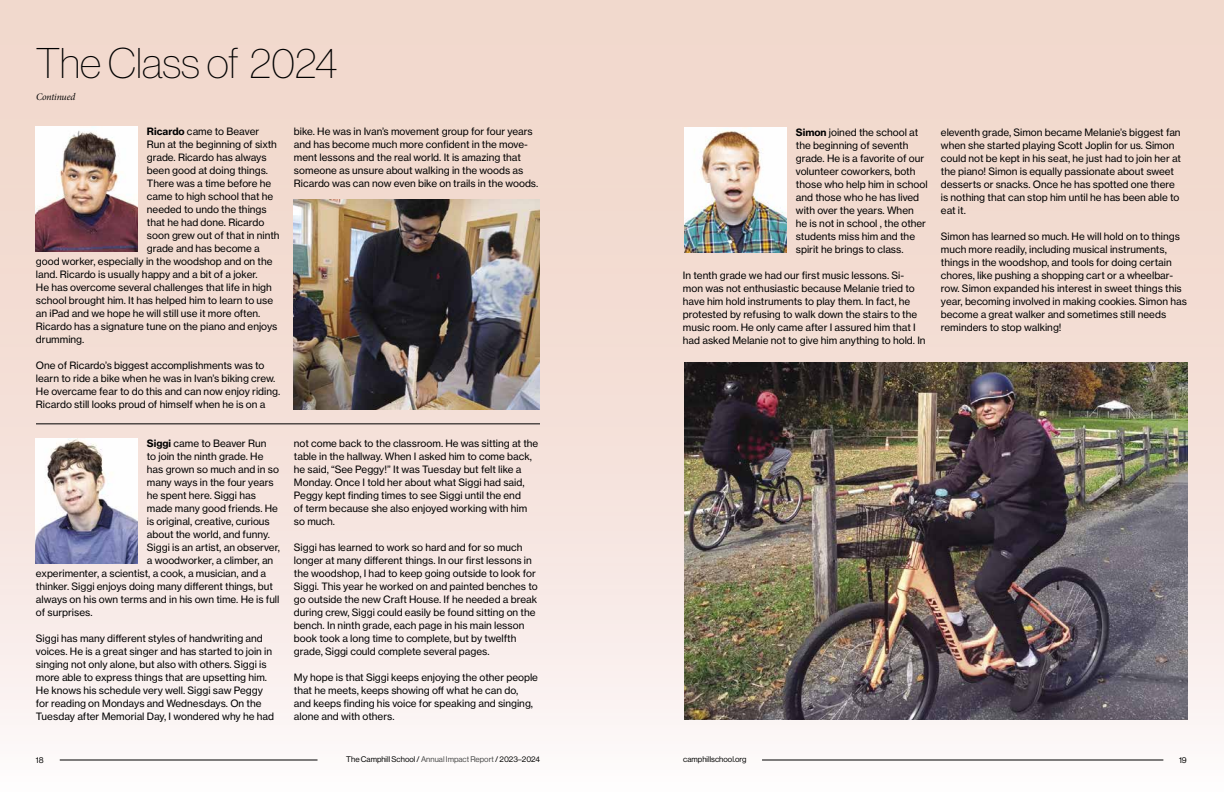
<style>
.page{position:relative;width:1224px;height:792px;background:#fff}
.page>*{position:absolute;margin:0;border:0;box-sizing:border-box;transform-origin:0 0}
.t1{font:42px "N Haas Grotesk DS Pro 25 Th";letter-spacing:-.005em;color:#000}
.t2{font:10px/13px "N Haas Grotesk TX Pro 55 Rg";color:#000}
.t3{font:10px "Minion Pro It Subh";letter-spacing:-.015em;color:#000}
.t4{font:8px "N Haas Grotesk DS Pro 55 Rg";color:#000}
.s1{font-family:"N Haas Grotesk TX Pro 75 Bd"}
.s2{color:#484848}
</style>
<div class="page">
<div style="left:0;top:0;width:1224px;height:792px;background:linear-gradient(to bottom,#efd2c5,#fbf4f3)"></div>
<img style="left:35px;top:126px;width:103px;height:126px">
<img style="left:35px;top:438px;width:103px;height:126px">
<img style="left:684px;top:127px;width:103px;height:126px">
<img style="left:684px;top:362px;width:504px;height:358px">
<img style="left:294px;top:199px;width:246px;height:211px">
<hr style="left:36px;top:424px;width:504px;height:1px;background:#000">
<hr style="left:762px;top:760px;width:401px;height:1px;background:#000">
<hr style="left:60px;top:760px;width:258px;height:1px;background:#000">
<h1 class="t1" style="left:36px;top:40px;width:303px">The Class of 2024</h1>
<p class="t3" style="left:36px;top:91px;width:41px">Continued</p>
<p class="t2" style="left:147px;top:125px;width:114px"><span class="s1">Ricardo</span> came to Beaver</p>
<p class="t2" style="left:147px;top:138px;width:132px">Run at the beginning of sixth</p>
<p class="t2" style="left:147px;top:151px;width:121px">grade. Ricardo has always</p>
<p class="t2" style="left:147px;top:164px;width:123px">been good at doing things.</p>
<p class="t2" style="left:147px;top:177px;width:126px">There was a time before he</p>
<p class="t2" style="left:147px;top:190px;width:128px">came to high school that he</p>
<p class="t2" style="left:147px;top:203px;width:121px">needed to undo the things</p>
<p class="t2" style="left:147px;top:216px;width:119px">that he had done. Ricardo</p>
<p class="t2" style="left:147px;top:229px;width:134px">soon grew out of that in ninth</p>
<p class="t2" style="left:147px;top:242px;width:114px">grade and has become a</p>
<p class="t2" style="left:36px;top:255px;width:238px">good worker, especially in the woodshop and on the</p>
<p class="t2" style="left:36px;top:268px;width:223px">land. Ricardo is usually happy and a bit of a joker.</p>
<p class="t2" style="left:36px;top:281px;width:237px">He has overcome several challenges that life in high</p>
<p class="t2" style="left:36px;top:294px;width:239px">school brought him. It has helped him to learn to use</p>
<p class="t2" style="left:36px;top:307px;width:226px">an iPad and we hope he will still use it more often.</p>
<p class="t2" style="left:36px;top:320px;width:243px">Ricardo has a signature tune on the piano and enjoys</p>
<p class="t2" style="left:36px;top:333px;width:50px">drumming.</p>
<p class="t2" style="left:36px;top:359px;width:246px">One of Ricardo’s biggest accomplishments was to learn to ride a bike when he was in Ivan’s biking crew.<br>He overcame fear to do this and can now enjoy riding.<br>Ricardo still looks proud of himself when he is on a</p>
<p class="t2" style="left:294px;top:125px;width:246px">bike. He was in Ivan’s movement group for four years and has become much more confident in the move&shy;ment lessons and the real world. It is amazing that someone as unsure about walking in the woods as Ricardo was can now even bike on trails in the woods.</p>
<p class="t2" style="left:147px;top:437px;width:121px"><span class="s1">Siggi</span> came to Beaver Run</p>
<p class="t2" style="left:147px;top:450px;width:118px">to join the ninth grade. He</p>
<p class="t2" style="left:147px;top:463px;width:134px">has grown so much and in so</p>
<p class="t2" style="left:147px;top:476px;width:128px">many ways in the four years</p>
<p class="t2" style="left:147px;top:489px;width:111px">he spent here. Siggi has</p>
<p class="t2" style="left:147px;top:502px;width:133px">made many good friends. He</p>
<p class="t2" style="left:147px;top:515px;width:124px">is original, creative, curious</p>
<p class="t2" style="left:147px;top:528px;width:125px">about the world, and funny.</p>
<p class="t2" style="left:147px;top:541px;width:135px">Siggi is an artist, an observer,</p>
<p class="t2" style="left:147px;top:554px;width:128px">a woodworker, a climber, an</p>
<p class="t2" style="left:36px;top:567px;width:232px">experimenter, a scientist, a cook, a musician, and a</p>
<p class="t2" style="left:36px;top:580px;width:239px">thinker. Siggi enjoys doing many different things, but</p>
<p class="t2" style="left:36px;top:593px;width:245px">always on his own terms and in his own time. He is full</p>
<p class="t2" style="left:36px;top:606px;width:58px">of surprises.</p>
<p class="t2" style="left:36px;top:632px;width:240px">Siggi has many different styles of handwriting and voices. He is a great singer and has started to join in singing not only alone, but also with others. Siggi is more able to express things that are upsetting him.<br>He knows his schedule very well. Siggi saw Peggy for reading on Mondays and Wednesdays. On the Tuesday after Memorial Day, I wondered why he had</p>
<p class="t2" style="left:294px;top:437px;width:246px">not come back to the classroom. He was sitting at the table in the hallway. When I asked him to come back, he said, “See Peggy!” It was Tuesday but felt like a Monday. Once I told her about what Siggi had said, Peggy kept finding times to see Siggi until the end<br>of term because she also enjoyed working with him so much.</p>
<p class="t2" style="left:294px;top:541px;width:245px">Siggi has learned to work so hard and for so much longer at many different things. In our first lessons in the woodshop, I had to keep going outside to look for Siggi. This year he worked on and painted benches to go outside the new Craft House. If he needed a break during crew, Siggi could easily be found sitting on the bench. In ninth grade, each page in his main lesson book took a long time to complete, but by twelfth grade, Siggi could complete several pages.</p>
<p class="t2" style="left:294px;top:671px;width:246px">My hope is that Siggi keeps enjoying the other people that he meets, keeps showing off what he can do,<br>and keeps finding his voice for speaking and singing, alone and with others.</p>
<p class="t2" style="left:796px;top:126px;width:133px"><span class="s1">Simon</span> joined the school at the beginning of seventh grade. He is a favorite of our volunteer coworkers, both those who help him in school and those who he has lived with over the years. When he is not in school , the other students miss him and the spirit he brings to class.</p>
<p class="t2" style="left:683px;top:269px;width:244px">In tenth grade we had our first music lessons. Si&shy;mon was not enthusiastic because Melanie tried to have him hold instruments to play them. In fact, he protested by refusing to walk down the stairs to the music room. He only came after I assured him that I had asked Melanie not to give him anything to hold. In</p>
<p class="t2" style="left:941px;top:126px;width:242px">eleventh grade, Simon became Melanie’s biggest fan when she started playing Scott Joplin for us. Simon could not be kept in his seat, he just had to join her at the piano! Simon is equally passionate about sweet desserts or snacks. Once he has spotted one there is nothing that can stop him until he has been able to eat it.</p>
<p class="t2" style="left:941px;top:230px;width:247px">Simon has learned so much. He will hold on to things much more readily, including musical instruments, things in the woodshop, and tools for doing certain chores, like pushing a shopping cart or a wheelbar&shy;row. Simon expanded his interest in sweet things this year, becoming involved in making cookies. Simon has become a great walker and sometimes still needs reminders to stop walking!</p>
<p class="t4" style="left:36px;top:755px;width:9px">18</p>
<p class="t4" style="left:346px;top:755px;width:195px">The Camphill School / <span class="s2">Annual Impact Report</span> / 2023–2024</p>
<p class="t4" style="left:683px;top:755px;width:65px">camphillschool.org</p>
<p class="t4" style="left:1179px;top:755px;width:9px">19</p>
</div>
